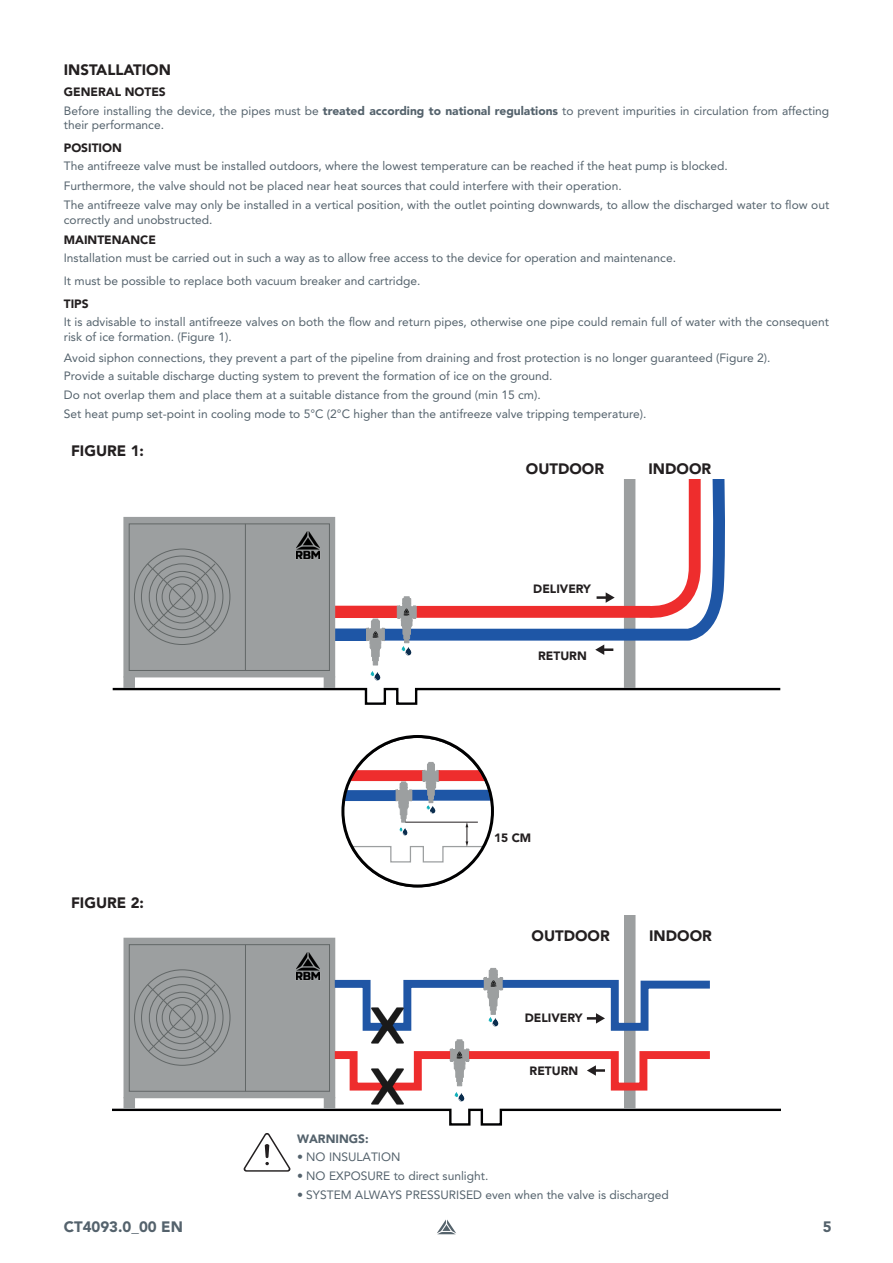
<style>
.page{position:relative;width:893px;height:1263px;background:#fff}
.page>*{position:absolute;margin:0;border:0;box-sizing:border-box;transform-origin:0 0}
.t1{font:900 15px "Avenir LT Pro";color:#231f20}
.t2{font:900 15px "Avenir LT Pro";color:#54626c}
.t3{font:12px/14.4px "Avenir LT Pro";color:#54626c}
.t4{font:900 12px "Avenir LT Pro";color:#231f20}
.t5{font:900 12px "Avenir LT Pro";color:#54626c}
.s1{font-weight:900}
</style>
<div class="page">
<svg style="left:437px;top:1219px;width:19px;height:15px"></svg>
<svg style="left:113px;top:479px;width:667px;height:226px"></svg>
<img style="left:287px;top:524px;width:42px;height:42px">
<svg style="left:113px;top:915px;width:667px;height:256px"></svg>
<svg style="left:343px;top:762px;width:149px;height:101px"></svg>
<div style="left:341px;top:735px;width:153px;height:152px;border:3px solid #000001;border-radius:50%"></div>
<img style="left:368px;top:1006px;width:40px;height:40px">
<img style="left:368px;top:1066px;width:40px;height:40px">
<p class="t1" style="left:64px;top:61px;width:109px">INSTALLATION</p>
<p class="t4" style="left:64px;top:85px;width:104px">GENERAL NOTES</p>
<p class="t3" style="left:64px;top:104px;width:767px">Before installing the device, the pipes must be <span class="s1">treated according to national regulations</span> to prevent impurities in circulation from affecting their performance.</p>
<p class="t4" style="left:64px;top:140px;width:60px">POSITION</p>
<p class="t3" style="left:64px;top:159px;width:666px">The antifreeze valve must be installed outdoors, where the lowest temperature can be reached if the heat pump is blocked.</p>
<p class="t3" style="left:64px;top:178px;width:559px">Furthermore, the valve should not be placed near heat sources that could interfere with their operation.</p>
<p class="t3" style="left:64px;top:197px;width:767px;line-height:15px">The antifreeze valve may only be installed in a vertical position, with the outlet pointing downwards, to allow the discharged water to flow out correctly and unobstructed.</p>
<p class="t4" style="left:64px;top:232px;width:94px">MAINTENANCE</p>
<p class="t3" style="left:64px;top:251px;width:614px">Installation must be carried out in such a way as to allow free access to the device for operation and maintenance.</p>
<p class="t3" style="left:64px;top:273px;width:358px">It must be possible to replace both vacuum breaker and cartridge.</p>
<p class="t4" style="left:64px;top:296px;width:26px">TIPS</p>
<p class="t3" style="left:64px;top:315px;width:767px">It is advisable to install antifreeze valves on both the flow and return pipes, otherwise one pipe could remain full of water with the consequent risk of ice formation. (Figure 1).</p>
<p class="t3" style="left:64px;top:350px;width:708px">Avoid siphon connections, they prevent a part of the pipeline from draining and frost protection is no longer guaranteed (Figure 2).</p>
<p class="t3" style="left:64px;top:369px;width:490px">Provide a suitable discharge ducting system to prevent the formation of ice on the ground.</p>
<p class="t3" style="left:64px;top:387px;width:478px">Do not overlap them and place them at a suitable distance from the ground (min 15 cm).</p>
<p class="t3" style="left:64px;top:406px;width:584px">Set heat pump set-point in cooling mode to 5°C (2°C higher than the antifreeze valve tripping temperature).</p>
<p class="t1" style="left:71px;top:442px;width:75px">FIGURE 1:</p>
<p class="t1" style="left:71px;top:894px;width:75px">FIGURE 2:</p>
<p class="t2" style="left:64px;top:1218px;width:121px">CT4093.0_00 EN</p>
<p class="t1" style="left:526px;top:459px;width:80px">OUTDOOR</p>
<p class="t1" style="left:648px;top:460px;width:64px">INDOOR</p>
<p class="t4" style="left:533px;top:581px;width:59px">DELIVERY</p>
<p class="t4" style="left:538px;top:649px;width:50px">RETURN</p>
<p class="t4" style="left:494px;top:831px;width:39px">15 CM</p>
<p class="t1" style="left:531px;top:927px;width:80px">OUTDOOR</p>
<p class="t1" style="left:649px;top:927px;width:64px">INDOOR</p>
<p class="t4" style="left:525px;top:1011px;width:59px">DELIVERY</p>
<p class="t4" style="left:530px;top:1064px;width:50px">RETURN</p>
<p class="t5" style="left:297px;top:1131px;width:73px">WARNINGS:</p>
<p class="t3" style="left:297px;top:1150px;width:105px">• NO INSULATION</p>
<p class="t3" style="left:297px;top:1168px;width:193px">• NO EXPOSURE to direct sunlight.</p>
<p class="t3" style="left:297px;top:1187px;width:373px">• SYSTEM ALWAYS PRESSURISED even when the valve is discharged</p>
<p class="t2" style="left:823px;top:1218px;width:10px">5</p>
</div>
